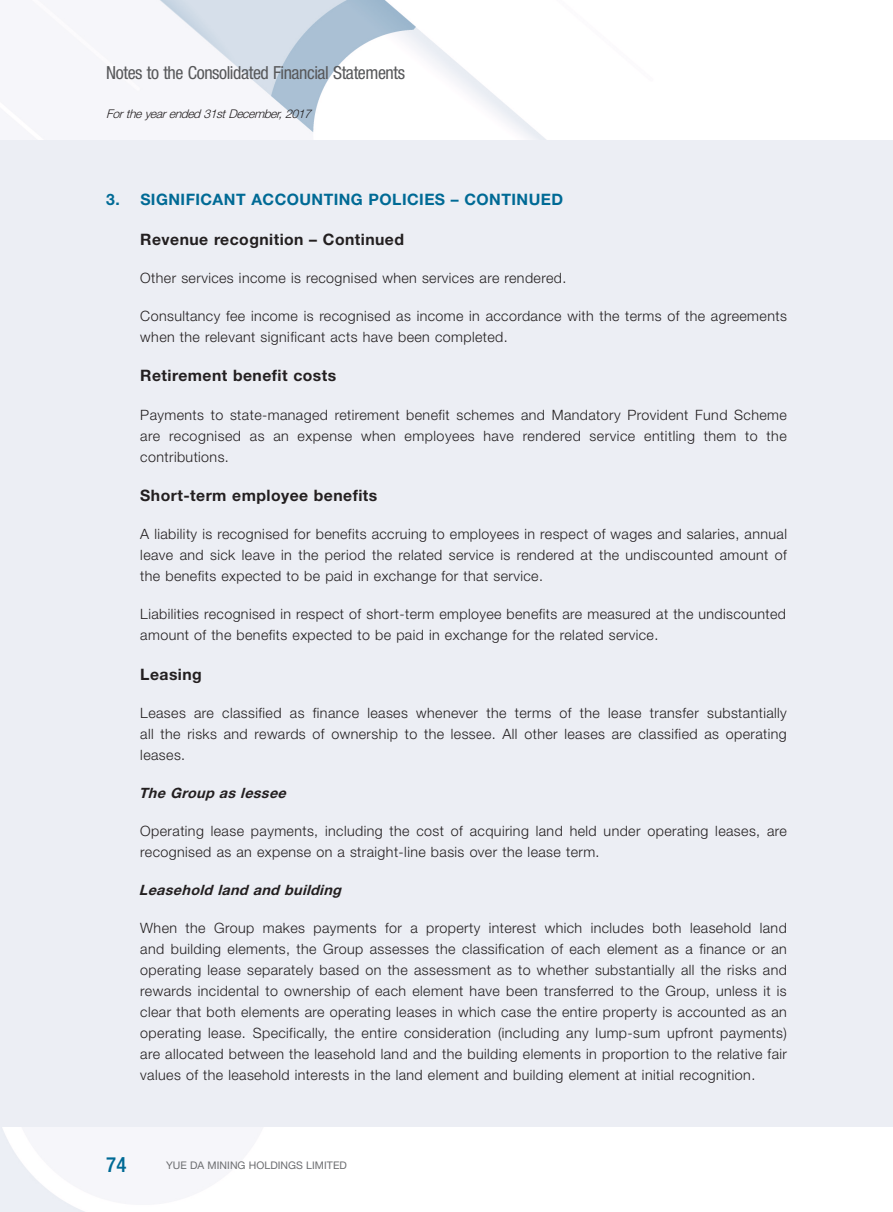
<style>
.page{position:relative;width:893px;height:1212px;background:#fff}
.page>*{position:absolute;margin:0;border:0;box-sizing:border-box;transform-origin:0 0}
.t1{font:500 condensed 21px "Helvetica Neue LT Std";color:#006a95}
.t2{font:condensed 18px "Helvetica Neue LT Std";letter-spacing:-.025em;color:#57585a}
.t3{font:700 15.75px "Helvetica Neue LT Std";letter-spacing:.03em;color:#231f20}
.t4{font:700 15.75px "Helvetica Neue LT Std";letter-spacing:.03em;color:#006a95}
.t5{font:300 14.25px/21px "Helvetica Neue LT Std";letter-spacing:.03em;color:#231f20;text-align:justify}
.t6{font:italic 700 14.25px "Helvetica Neue LT Std";color:#231f20}
.t7{font:italic 300 12px "Helvetica Neue LT Std";color:#231f20}
.t8{font:10.5px "Helvetica Neue LT Std";letter-spacing:.005em;color:#6c6d70}
</style>
<div class="page">
<img style="left:0;top:0;width:546px;height:1212px">
<div style="left:0;top:140px;width:893px;height:987px;background:#eceef4"></div>
<p class="t2" style="left:106px;top:63px;width:300px">Notes to the Consolidated Financial Statements</p>
<p class="t7" style="left:106px;top:106px;width:210px">Fortheyearended31stDecember,2017</p>
<p class="t4" style="left:106px;top:190px;width:458px">3. SIGNIFICANT ACCOUNTING POLICIES – CONTINUED</p>
<p class="t3" style="left:140px;top:230px;width:265px">Revenue recognition – Continued</p>
<p class="t5" style="left:140px;top:267px;width:428px">Other services income is recognised when services are rendered.</p>
<p class="t5" style="left:140px;top:305px;width:648px">Consultancy fee income is recognised as income in accordance with the terms of the agreements when the relevant significant acts have been completed.</p>
<p class="t3" style="left:140px;top:366px;width:197px">Retirement benefit costs</p>
<p class="t5" style="left:140px;top:404px;width:648px">Payments to state-managed retirement benefit schemes and Mandatory Provident Fund Scheme are recognised as an expense when employees have rendered service entitling them to the contributions.</p>
<p class="t3" style="left:140px;top:486px;width:239px">Short-term employee benefits</p>
<p class="t5" style="left:140px;top:523px;width:648px">A liability is recognised for benefits accruing to employees in respect of wages and salaries, annual leave and sick leave in the period the related service is rendered at the undiscounted amount of the benefits expected to be paid in exchange for that service.</p>
<p class="t5" style="left:140px;top:603px;width:647px">Liabilities recognised in respect of short-term employee benefits are measured at the undiscounted amount of the benefits expected to be paid in exchange for the related service.</p>
<p class="t3" style="left:140px;top:664px;width:63px">Leasing</p>
<p class="t5" style="left:140px;top:702px;width:648px">Leases are classified as finance leases whenever the terms of the lease transfer substantially all the risks and rewards of ownership to the lessee. All other leases are classified as operating leases.</p>
<p class="t6" style="left:139px;top:784px;width:153px">The Group as lessee</p>
<p class="t5" style="left:140px;top:820px;width:648px">Operating lease payments, including the cost of acquiring land held under operating leases, are recognised as an expense on a straight-line basis over the lease term.</p>
<p class="t6" style="left:139px;top:881px;width:208px">Leasehold land and building</p>
<p class="t5" style="left:140px;top:917px;width:648px">When the Group makes payments for a property interest which includes both leasehold land and building elements, the Group assesses the classification of each element as a finance or an operating lease separately based on the assessment as to whether substantially all the risks and rewards incidental to ownership of each element have been transferred to the Group, unless it is clear that both elements are operating leases in which case the entire property is accounted as an operating lease. Specifically, the entire consideration (including any lump-sum upfront payments) are allocated between the leasehold land and the building elements in proportion to the relative fair values of the leasehold interests in the land element and building element at initial recognition.</p>
<h1 class="t1" style="left:106px;top:1152px;width:22px">74</h1>
<p class="t8" style="left:166px;top:1158px;width:182px">YUE DA MINING HOLDINGS LIMITED</p>
</div>
